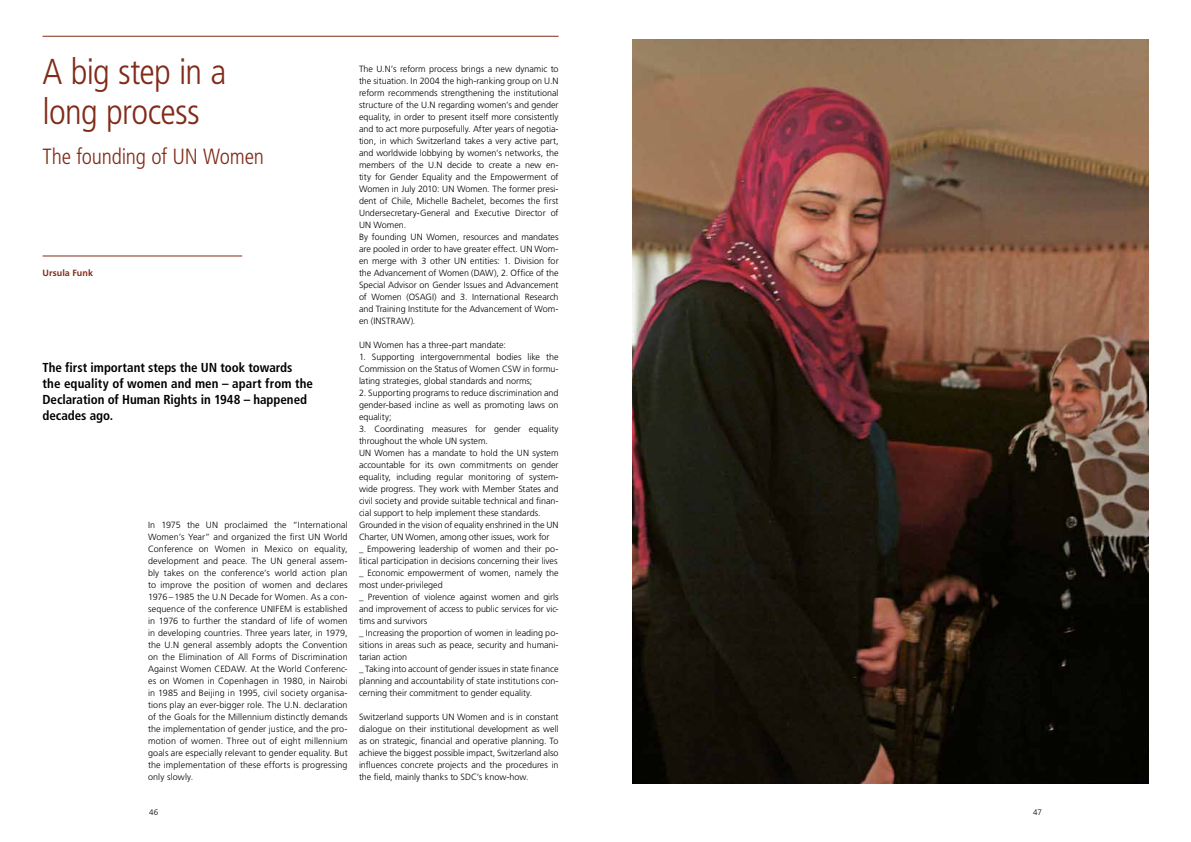
<style>
.page{position:relative;width:1191px;height:842px;background:#fff}
.page>*{position:absolute;margin:0;border:0;box-sizing:border-box;transform-origin:0 0}
.t1{font:300 condensed 36px/40px "Frutiger LT Std";letter-spacing:-.02em;color:#812b19}
.t2{font:300 condensed 22px "Frutiger LT Std";letter-spacing:-.01em;color:#812b19}
.t3{font:700 condensed 13px/16px "Frutiger LT Std";letter-spacing:-.005em;color:#000}
.t4{font:300 9px/12px "Frutiger LT Std";color:#000;text-align:justify}
.t5{font:700 9px "Frutiger LT Std";letter-spacing:.005em;color:#812b19}
.t6{font:300 8px "Frutiger LT Std";color:#000}
</style>
<div class="page">
<img style="left:632px;top:40px;width:516px;height:744px">
<hr style="left:43px;top:256px;width:199px;height:1px;background:#812b19">
<hr style="left:43px;top:36px;width:515px;height:1px;background:#812b19">
<h1 class="t1" style="left:43px;top:52px;width:185px">A big step in a long process</h1>
<h2 class="t2" style="left:43px;top:144px;width:223px">The founding of UN Women</h2>
<p class="t5" style="left:43px;top:268px;width:52px">Ursula Funk</p>
<h3 class="t3" style="left:43px;top:360px;width:272px">The first important steps the UN took towards the equality of women and men – apart from the Declaration of Human Rights in 1948 – happened decades ago.</h3>
<p class="t4" style="left:148px;top:519px;width:201px">In 1975 the UN proclaimed the “International Women’s Year” and organized the first UN World Conference on Women in Mexico on equality, development and peace. The UN general assem&shy;bly takes on the conference’s world action plan to improve the position of women and declares 1976– 1985 the U.N Decade for Women. As a con&shy;sequence of the conference UNIFEM is established in 1976 to further the standard of life of women in developing countries. Three years later, in 1979, the U.N general assembly adopts the Convention on the Elimination of All Forms of Discrimination Against Women CEDAW. At the World Conferenc&shy;es on Women in Copenhagen in 1980, in Nairobi in 1985 and Beijing in 1995, civil society organisa&shy;tions play an ever-bigger role. The U.N. declaration of the Goals for the Millennium distinctly demands the implementation of gender justice, and the pro&shy;motion of women. Three out of eight millennium goals are especially relevant to gender equality. But the implementation of these efforts is progressing only slowly.</p>
<p class="t4" style="left:359px;top:63px;width:201px;text-align:left">The U.N’s reform process brings a new dynamic to the situation. In 2004 the high-ranking group on U.N reform recommends strengthening the institutional structure of the U.N regarding women’s and gender equality, in order to present itself more consistently and to act more purposefully. After years of negotia&shy;tion, in which Switzerland takes a very active part, and worldwide lobbying by women’s networks, the members of the U.N decide to create a new en&shy;tity for Gender Equality and the Empowerment of Women in July 2010: UN Women. The former presi&shy;dent of Chile, Michelle Bachelet, becomes the first Undersecretary-General and Executive Director of UN Women.<br>By founding UN Women, resources and mandates are pooled in order to have greater effect. UN Wom&shy;en merge with 3 other UN entities: 1. Division for the Advancement of Women (DAW), 2. Office of the Special Advisor on Gender Issues and Advancement of Women (OSAGI) and 3. International Research and Training Institute for the Advancement of Wom&shy;en (INSTRAW).</p>
<p class="t4" style="left:359px;top:339px;width:148px">UN Women has a three-part mandate:</p>
<p class="t4" style="left:359px;top:351px;width:201px">1. Supporting intergovernmental bodies like the Commission on the Status of Women CSW in formu&shy;lating strategies, global standards and norms;</p>
<p class="t4" style="left:359px;top:387px;width:201px">2. Supporting programs to reduce discrimination and gender-based incline as well as promoting laws on equality;</p>
<p class="t4" style="left:359px;top:423px;width:201px;text-align:left">3. Coordinating measures for gender equality throughout the whole UN system.<br>UN Women has a mandate to hold the UN system accountable for its own commitments on gender equality, including regular monitoring of system&shy;wide progress. They work with Member States and civil society and provide suitable technical and finan&shy;cial support to help implement these standards.<br>Grounded in the vision of equality enshrined in the UN Charter, UN Women, among other issues, work for<br>_ Empowering leadership of women and their po&shy;litical participation in decisions concerning their lives _ Economic empowerment of women, namely the most under-privileged<br>_ Prevention of violence against women and girls and improvement of access to public services for vic&shy;tims and survivors<br>_ Increasing the proportion of women in leading po&shy;sitions in areas such as peace, security and humani&shy;tarian action<br>_ Taking into account of gender issues in state finance planning and accountability of state institutions con&shy;cerning their commitment to gender equality.</p>
<p class="t4" style="left:359px;top:711px;width:201px">Switzerland supports UN Women and is in constant dialogue on their institutional development as well as on strategic, financial and operative planning. To achieve the biggest possible impact, Switzerland also influences concrete projects and the procedures in the field, mainly thanks to SDC’s know-how.</p>
<p class="t6" style="left:149px;top:808px;width:11px">46</p>
<p class="t6" style="left:1033px;top:808px;width:10px">47</p>
</div>
